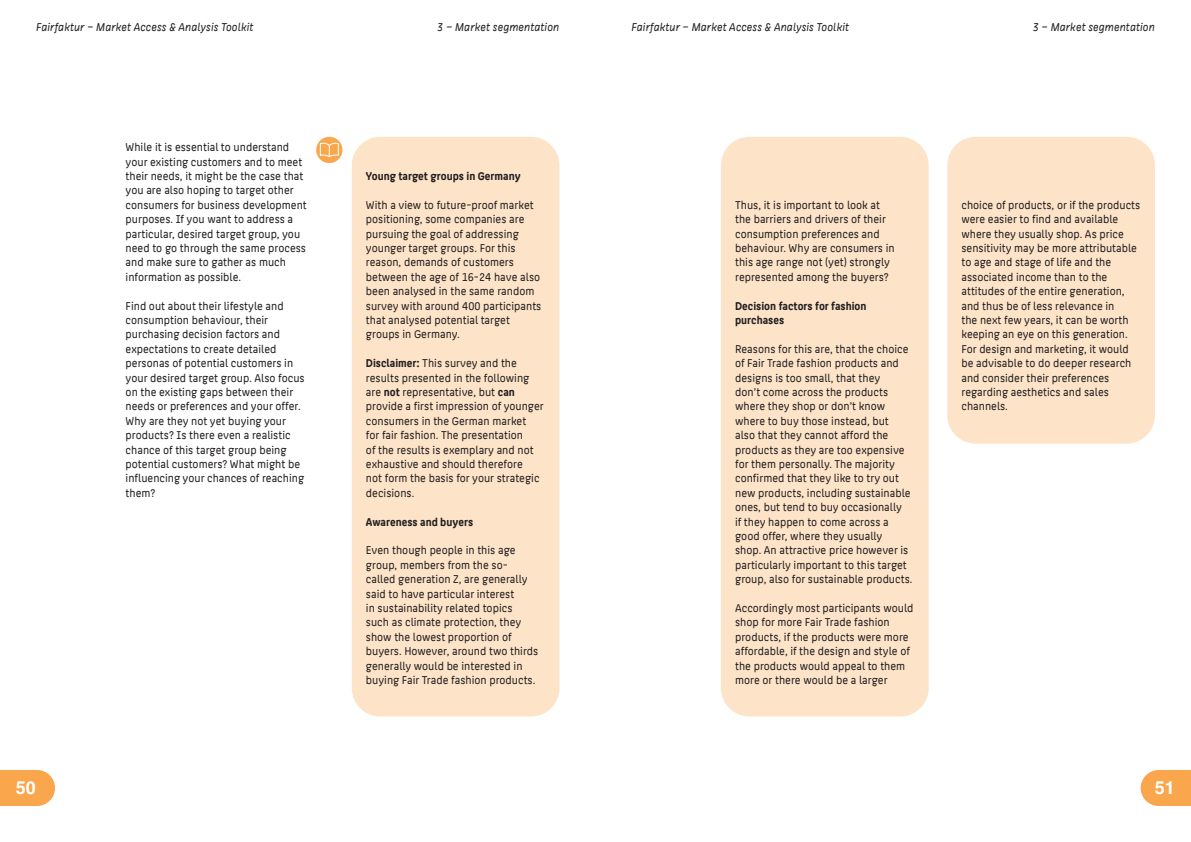
<style>
.page{position:relative;width:1191px;height:842px;background:#fff}
.page>*{position:absolute;margin:0;border:0;box-sizing:border-box;transform-origin:0 0}
.t1{font:700 18px "Helvetica";color:#fff}
.t2{font:12px/14.4px "HTW Berlin Office";color:#231f20}
.t3{font:italic 12px "HTW Berlin Office";color:#231f20}
.t4{font:700 12px/14.4px "HTW Berlin Office";color:#231f20}
.s1{font-weight:700}
</style>
<div class="page">
<svg style="left:0;top:770px;width:55px;height:36px;background:#f9ac59"></svg>
<svg style="left:1140px;top:770px;width:51px;height:36px;background:#f9ad5c"></svg>
<div style="left:316px;top:137px;width:26px;height:26px;background:#f9a64d;border-radius:50%"></div>
<svg style="left:319px;top:142px;width:20px;height:16px"></svg>
<div style="left:721px;top:137px;width:207px;height:579px;background:#fde4c9;border-radius:28px"></div>
<div style="left:947px;top:137px;width:208px;height:307px;background:#fde4c9;border-radius:28px"></div>
<div style="left:352px;top:137px;width:207px;height:579px;background:#fde4c9;border-radius:28px"></div>
<p class="t3" style="left:36px;top:20px;width:219px">Fairfaktur – Market Access &amp; Analysis Toolkit</p>
<p class="t3" style="left:631px;top:20px;width:219px">Fairfaktur – Market Access &amp; Analysis Toolkit</p>
<p class="t3" style="left:437px;top:20px;width:124px">3 – Market segmentation</p>
<p class="t3" style="left:1032px;top:20px;width:124px">3 – Market segmentation</p>
<p class="t2" style="left:126px;top:140px;width:183px">While it is essential to understand your existing customers and to meet their needs, it might be the case that you are also hoping to target other consumers for business development purposes. If you want to address a particular, desired target group, you need to go through the same process and make sure to gather as much information as possible.</p>
<p class="t2" style="left:126px;top:299px;width:181px">Find out about their lifestyle and consumption behaviour, their purchasing decision factors and expectations to create detailed personas of potential customers in your desired target group. Also focus on the existing gaps between their needs or preferences and your offer.<br>Why are they not yet buying your products? Is there even a realistic chance of this target group being potential customers? What might be influencing your chances of reaching them?</p>
<p class="t4" style="left:366px;top:169px;width:156px">Young target groups in Germany</p>
<p class="t2" style="left:366px;top:198px;width:177px">With a view to future-proof market positioning, some companies are pursuing the goal of addressing younger target groups. For this reason, demands of customers between the age of 16-24 have also been analysed in the same random survey with around 400 participants that analysed potential target groups in Germany.</p>
<p class="t2" style="left:366px;top:356px;width:179px"><span class="s1">Disclaimer:</span> This survey and the results presented in the following are <span class="s1">not</span> representative, but <span class="s1">can </span>provide a first impression of younger consumers in the German market<br>for fair fashion. The presentation<br>of the results is exemplary and not exhaustive and should therefore<br>not form the basis for your strategic decisions.</p>
<p class="t4" style="left:366px;top:515px;width:109px">Awareness and buyers</p>
<p class="t2" style="left:366px;top:543px;width:174px">Even though people in this age group, members from the so&shy;called generation Z, are generally said to have particular interest<br>in sustainability related topics such as climate protection, they show the lowest proportion of buyers. However, around two thirds generally would be interested in buying Fair Trade fashion products.</p>
<p class="t2" style="left:735px;top:198px;width:161px">Thus, it is important to look at the barriers and drivers of their consumption preferences and behaviour. Why are consumers in this age range not (yet) strongly represented among the buyers?</p>
<p class="t4" style="left:735px;top:299px;width:133px">Decision factors for fashion purchases</p>
<p class="t2" style="left:735px;top:342px;width:179px">Reasons for this are, that the choice of Fair Trade fashion products and designs is too small, that they<br>don’t come across the products where they shop or don’t know where to buy those instead, but<br>also that they cannot afford the products as they are too expensive for them personally. The majority confirmed that they like to try out new products, including sustainable ones, but tend to buy occasionally<br>if they happen to come across a good offer, where they usually<br>shop. An attractive price however is particularly important to this target group, also for sustainable products.</p>
<p class="t2" style="left:735px;top:601px;width:180px">Accordingly most participants would shop for more Fair Trade fashion products, if the products were more affordable, if the design and style of the products would appeal to them more or there would be a larger</p>
<p class="t2" style="left:961px;top:198px;width:180px">choice of products, or if the products were easier to find and available where they usually shop. As price sensitivity may be more attributable to age and stage of life and the associated income than to the attitudes of the entire generation, and thus be of less relevance in<br>the next few years, it can be worth keeping an eye on this generation.<br>For design and marketing, it would be advisable to do deeper research and consider their preferences regarding aesthetics and sales channels.</p>
<h1 class="t1" style="left:16px;top:777px;width:22px">50</h1>
<h1 class="t1" style="left:1155px;top:777px;width:22px">51</h1>
</div>
